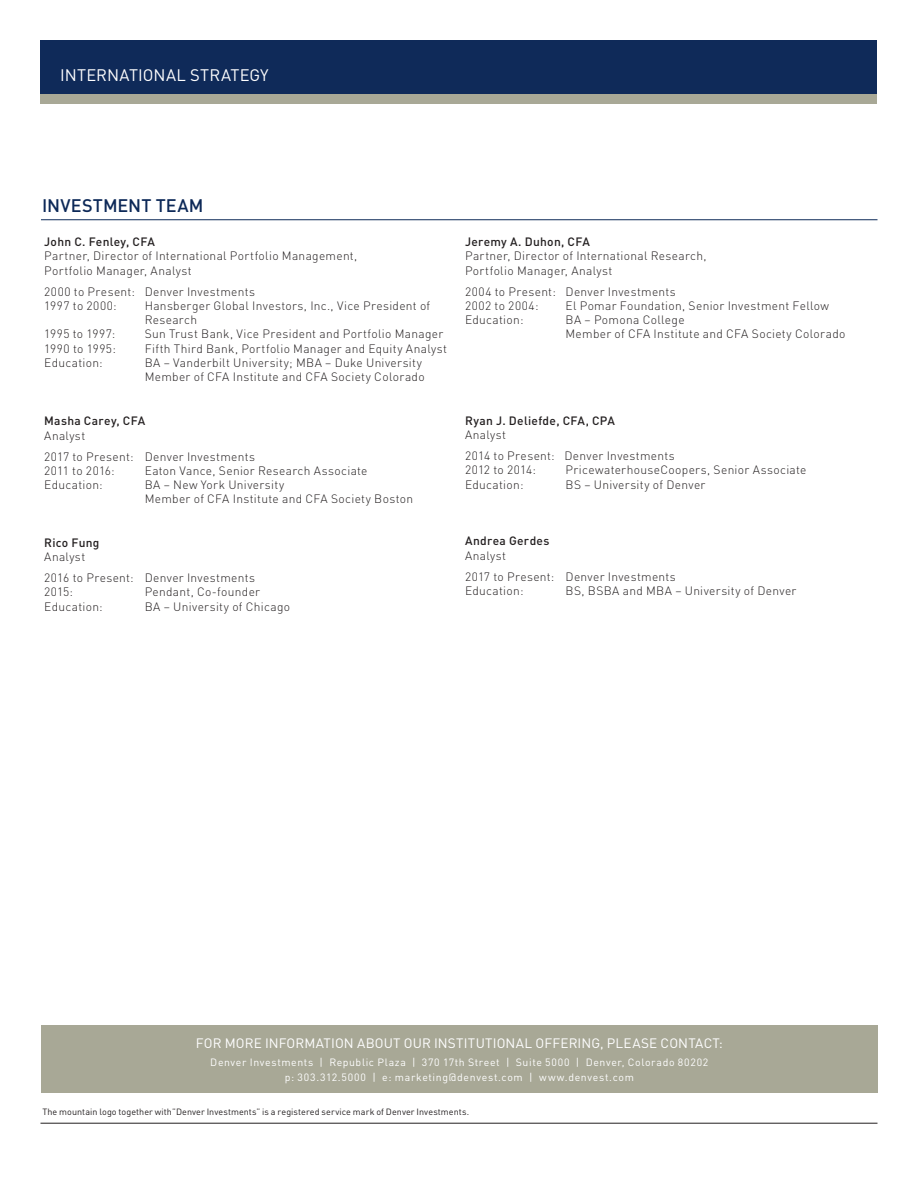
<style>
.page{position:relative;width:918px;height:1188px;background:#fff}
.page>*{position:absolute;margin:0;border:0;box-sizing:border-box;transform-origin:0 0}
.Section_Heads{font:500 18px "DIN";letter-spacing:.01em;color:#0d2958}
.t1{font:16.5px "DIN";letter-spacing:.015em;color:#fff}
.t2{font:13.5px "DIN";letter-spacing:.01em;color:#fff}
.Manager_Name{font:300 12px/14.2px "DIN";letter-spacing:.025em;color:#231f20}
.Manager_Name-2{font:500 12px "DIN";letter-spacing:.025em;color:#231f20}
.Manager_Title___Exp{font:300 12px "DIN";letter-spacing:.025em;color:#231f20}
.Manager_Name-3{font:300 12px "DIN";letter-spacing:.045em;color:#231f20}
.t3{font:10.5px/15px "DIN";letter-spacing:.06em;color:#fff;text-align:center}
.Disc_-_Back{font:9px "DIN";letter-spacing:.005em;color:#231f20}
</style>
<div class="page">
<hr style="left:40px;top:1123px;width:838px;height:1px;background:#231f20">
<div style="left:41px;top:1026px;width:837px;height:67px;background:#a8a896"></div>
<div style="left:40px;top:40px;width:838px;height:64px;background:#a8a896"></div>
<div style="left:40px;top:40px;width:838px;height:54px;background:#0f2a59"></div>
<hr style="left:41px;top:219px;width:837px;height:1px;background:#0d2958">
<p class="t1" style="left:60px;top:64px;width:210px">INTERNATIONAL STRATEGY</p>
<p class="Section_Heads" style="left:42px;top:193px;width:163px">INVESTMENT TEAM</p>
<p class="Manager_Name-2" style="left:44px;top:234px;width:112px">John C. Fenley, CFA</p>
<p class="Manager_Title___Exp" style="left:44px;top:248px;width:315px">Partner, Director of International Portfolio Management,</p>
<p class="Manager_Title___Exp" style="left:44px;top:262px;width:149px">Portfolio Manager, Analyst</p>
<p class="Manager_Name" style="left:44px;top:284px;width:212px">2000 to Present: Denver Investments</p>
<p class="Manager_Name-3" style="left:44px;top:298px;width:74px">1997 to 2000:</p>
<p class="Manager_Name" style="left:145px;top:298px;width:287px">Hansberger Global Investors, Inc., Vice President of<br>Research</p>
<p class="Manager_Name" style="left:44px;top:327px;width:72px">1995 to 1997:</p>
<p class="Manager_Name" style="left:145px;top:327px;width:300px">Sun Trust Bank, Vice President and Portfolio Manager</p>
<p class="Manager_Name" style="left:44px;top:341px;width:73px">1990 to 1995:</p>
<p class="Manager_Name" style="left:145px;top:341px;width:304px">Fifth Third Bank, Portfolio Manager and Equity Analyst</p>
<p class="Manager_Name" style="left:44px;top:355px;width:60px">Education:</p>
<p class="Manager_Name" style="left:145px;top:355px;width:279px">BA – Vanderbilt University; MBA – Duke University</p>
<p class="Manager_Name" style="left:145px;top:369px;width:282px">Member of CFA Institute and CFA Society Colorado</p>
<p class="Manager_Name-2" style="left:44px;top:413px;width:103px">Masha Carey, CFA</p>
<p class="Manager_Name" style="left:44px;top:428px;width:43px">Analyst</p>
<p class="Manager_Name" style="left:44px;top:449px;width:212px">2017 to Present: Denver Investments</p>
<p class="Manager_Name" style="left:44px;top:463px;width:72px">2011 to 2016:</p>
<p class="Manager_Name" style="left:145px;top:463px;width:224px">Eaton Vance, Senior Research Associate</p>
<p class="Manager_Name" style="left:44px;top:477px;width:60px">Education:</p>
<p class="Manager_Name" style="left:145px;top:477px;width:141px">BA – New York University</p>
<p class="Manager_Name" style="left:145px;top:492px;width:270px">Member of CFA Institute and CFA Society Boston</p>
<p class="Manager_Name-2" style="left:44px;top:535px;width:57px">Rico Fung</p>
<p class="Manager_Name" style="left:44px;top:549px;width:43px">Analyst</p>
<p class="Manager_Name" style="left:44px;top:570px;width:212px">2016 to Present: Denver Investments</p>
<p class="Manager_Name" style="left:44px;top:585px;width:30px">2015:</p>
<p class="Manager_Name" style="left:145px;top:585px;width:117px">Pendant, Co-founder</p>
<p class="Manager_Name" style="left:44px;top:600px;width:60px">Education:</p>
<p class="Manager_Name" style="left:145px;top:600px;width:147px">BA – University of Chicago</p>
<p class="Manager_Name-2" style="left:465px;top:234px;width:126px">Jeremy A. Duhon, CFA</p>
<p class="Manager_Name" style="left:465px;top:249px;width:243px">Partner, Director of International Research,</p>
<p class="Manager_Name" style="left:465px;top:263px;width:149px">Portfolio Manager, Analyst</p>
<p class="Manager_Name" style="left:465px;top:284px;width:212px">2004 to Present: Denver Investments</p>
<p class="Manager_Name-3" style="left:465px;top:298px;width:75px">2002 to 2004:</p>
<p class="Manager_Name" style="left:566px;top:298px;width:265px">El Pomar Foundation, Senior Investment Fellow</p>
<p class="Manager_Name" style="left:465px;top:312px;width:60px">Education:</p>
<p class="Manager_Name" style="left:566px;top:312px;width:121px">BA – Pomona College</p>
<p class="Manager_Name" style="left:566px;top:327px;width:282px">Member of CFA Institute and CFA Society Colorado</p>
<p class="Manager_Name-2" style="left:465px;top:412px;width:151px">Ryan J. Deliefde, CFA, CPA</p>
<p class="Manager_Name" style="left:465px;top:427px;width:43px">Analyst</p>
<p class="Manager_Name" style="left:465px;top:448px;width:211px">2014 to Present: Denver Investments</p>
<p class="Manager_Name" style="left:465px;top:462px;width:73px">2012 to 2014:</p>
<p class="Manager_Name" style="left:566px;top:462px;width:242px">PricewaterhouseCoopers, Senior Associate</p>
<p class="Manager_Name" style="left:465px;top:477px;width:60px">Education:</p>
<p class="Manager_Name" style="left:566px;top:477px;width:142px">BS – University of Denver</p>
<p class="Manager_Name-2" style="left:465px;top:533px;width:86px">Andrea Gerdes</p>
<p class="Manager_Name" style="left:465px;top:548px;width:43px">Analyst</p>
<p class="Manager_Name" style="left:465px;top:569px;width:212px">2017 to Present: Denver Investments</p>
<p class="Manager_Name" style="left:465px;top:583px;width:60px">Education:</p>
<p class="Manager_Name" style="left:566px;top:583px;width:233px">BS, BSBA and MBA – University of Denver</p>
<p class="t2" style="left:196px;top:1034px;width:528px">FOR MORE INFORMATION ABOUT OUR INSTITUTIONAL OFFERING, PLEASE CONTACT:</p>
<p class="t3" style="left:210px;top:1055px;width:500px">Denver Investments | Republic Plaza | 370 17th Street | Suite 5000 | Denver, Colorado 80202 p: 303.312.5000 | e: marketing@denvest.com | www.denvest.com</p>
<p class="Disc_-_Back" style="left:42px;top:1105px;width:428px">The mountain logo together with”Denver Investments” is a registered service mark of Denver Investments.</p>
</div>
